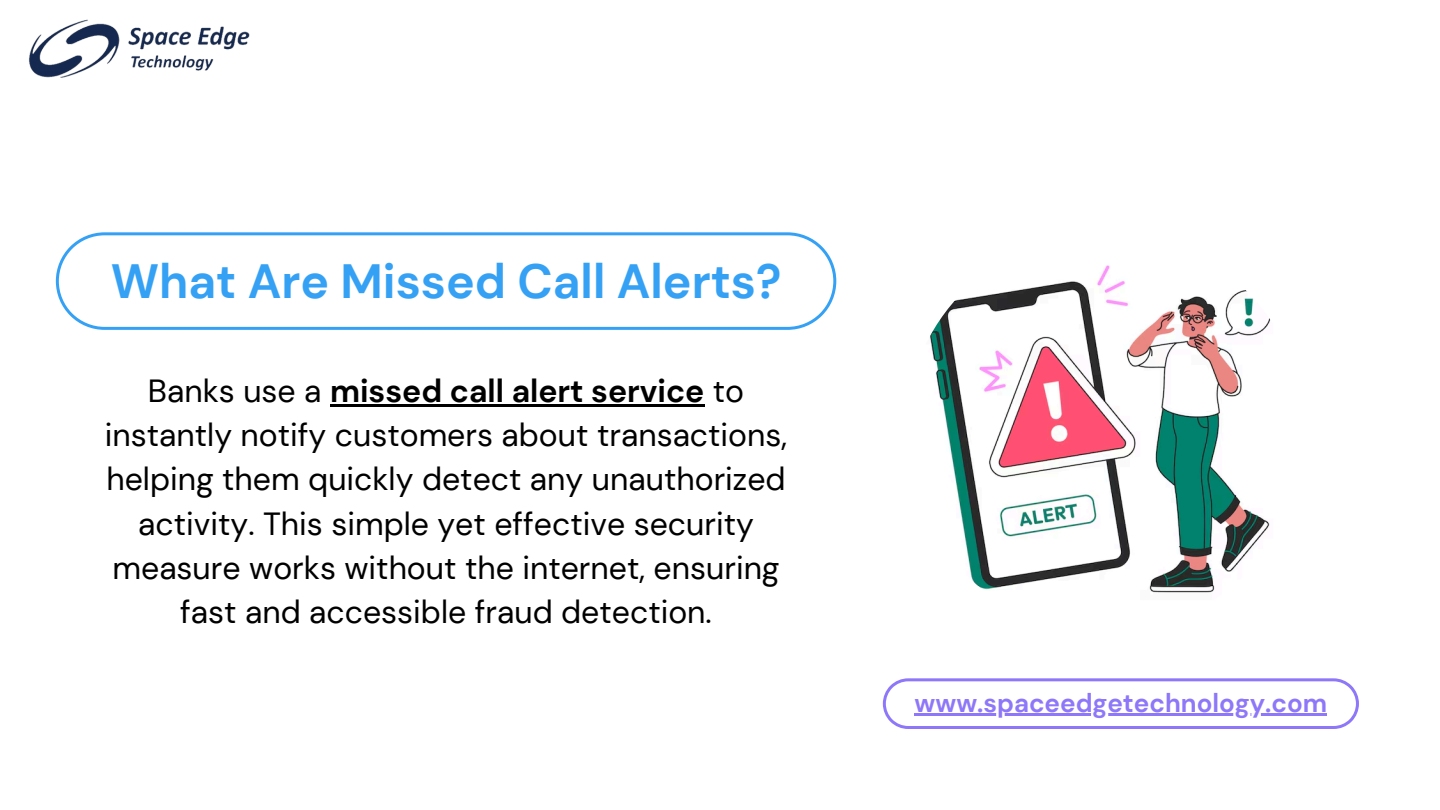
<style>
.page{position:relative;width:1440px;height:810px;background:#fff}
.page>*{position:absolute;margin:0;border:0;box-sizing:border-box;transform-origin:0 0}
.t1{font:700 48px "DM Sans";color:#35a1f4}
.t2{font:32px/44.2px "DM Sans";color:#000;text-align:center}
.t3{font:700 26px "DM Sans";color:#8e77f8}
.s1{font-weight:700}
</style>
<div class="page">
<svg style="left:56px;top:232px;width:780px;height:98px"></svg>
<img style="left:905px;top:232px;width:400px;height:400px;border-radius:50%">
<img style="left:29px;top:19px;width:221px;height:59px">
<hr style="left:330px;top:404px;width:374px;height:3px;background:#000">
<svg style="left:883px;top:678px;width:476px;height:51px"></svg>
<hr style="left:915px;top:714px;width:412px;height:2px;background:#8e77f8">
<p class="t1" style="left:111px;top:250px;width:672px">What Are Missed Call Alerts?</p>
<h2 class="t2" style="left:105px;top:369px;width:684px">Banks use a <span class="s1">missed call alert service</span> to instantly notify customers about transactions, helping them quickly detect any unauthorized activity. This simple yet effective security measure works without the internet, ensuring fast and accessible fraud detection.</h2>
<p class="t3" style="left:915px;top:686px;width:414px">www.spaceedgetechnology.com</p>
</div>
